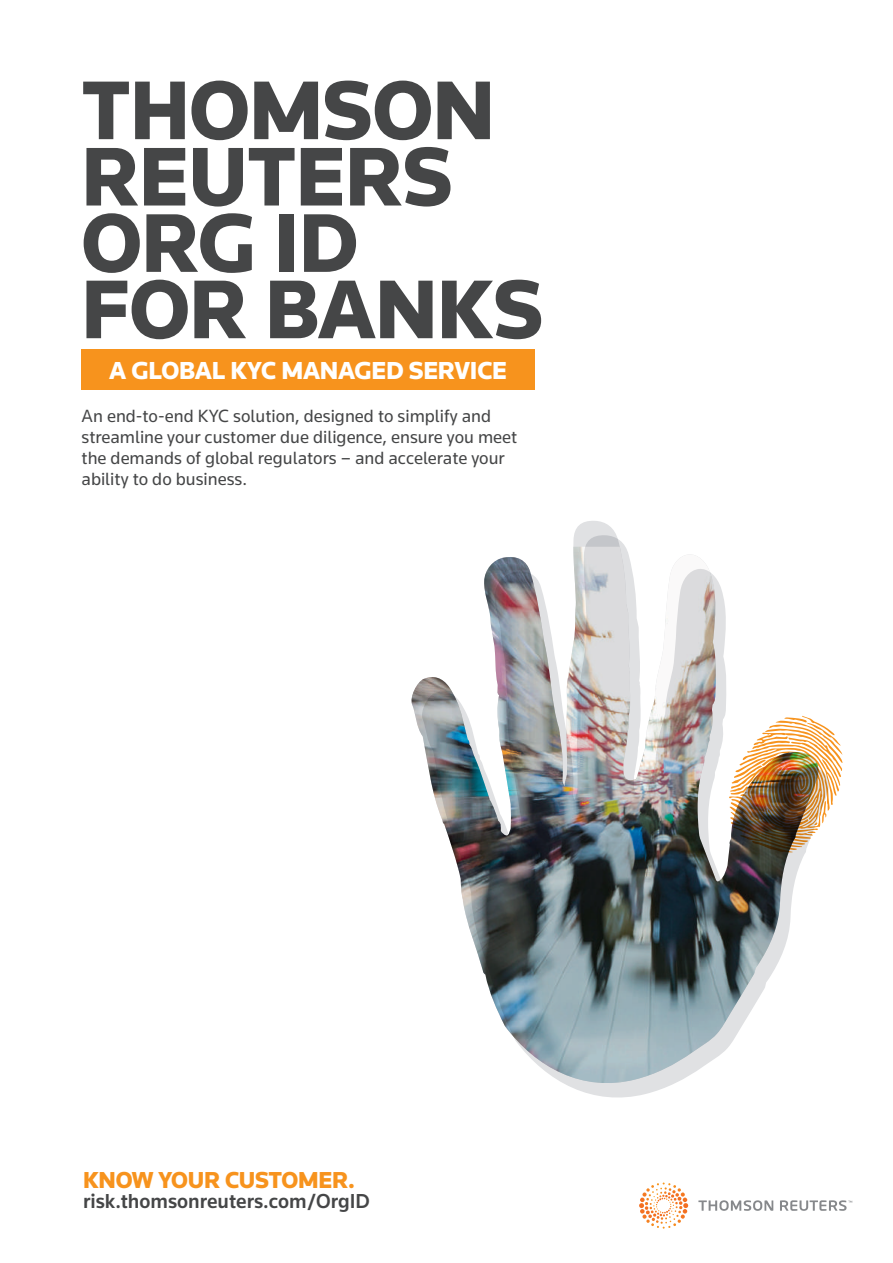
<style>
.page{position:relative;width:893px;height:1263px;background:#fff}
.page>*{position:absolute;margin:0;border:0;box-sizing:border-box;transform-origin:0 0}
.t1{font:900 86.4px/66.3px "Knowledge";letter-spacing:-.01em;color:#454647}
.t2{font:900 25.5px "Knowledge";letter-spacing:-.01em;color:#fff}
.t3{font:900 24px "Knowledge";letter-spacing:-.015em;color:#f7931d}
.t4{font:500 21px "Knowledge";color:#454647}
.t5{font:18.45px/21px "Knowledge";color:#454647}
</style>
<div class="page">
<svg style="left:698px;top:1200px;width:154px;height:11px"></svg>
<svg style="left:639px;top:1182px;width:49px;height:44px"></svg>
<div style="left:81px;top:349px;width:454px;height:41px;background:#f7931d"></div>
<svg style="left:573px;top:521px;width:79px;height:577px"></svg>
<img style="left:411px;top:547px;width:395px;height:545px">
<img style="left:729px;top:716px;width:113px;height:136px">
<h1 class="t1" style="left:81px;top:76px;width:463px">THOMSON<br>REUTERS<br>ORG ID<br>FOR BANKS</h1>
<h2 class="t2" style="left:109px;top:355px;width:399px">A GLOBAL KYC MANAGED SERVICE</h2>
<p class="t5" style="left:82px;top:405px;width:437px">An end-to-end KYC solution, designed to simplify and streamline your customer due diligence, ensure you meet the demands of global regulators – and accelerate your ability to do business.</p>
<h3 class="t3" style="left:83px;top:1165px;width:273px">KNOW YOUR CUSTOMER.</h3>
<p class="t4" style="left:83px;top:1188px;width:288px">risk.thomsonreuters.com/OrgID</p>
</div>
